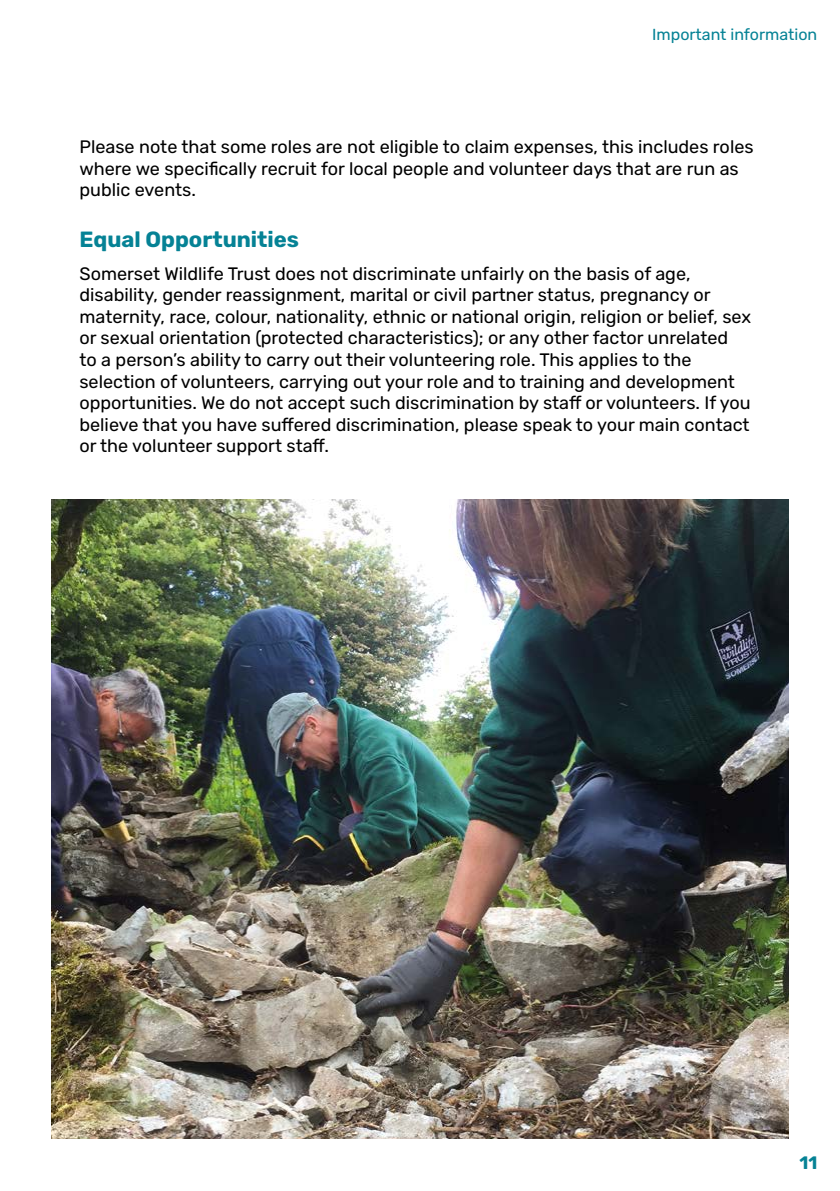
<style>
.page{position:relative;width:840px;height:1191px;background:#fff}
.page>*{position:absolute;margin:0;border:0;box-sizing:border-box;transform-origin:0 0}
.t1{font:700 22px "Rubik";color:#058295}
.t2{font:18px/21.6px "Rubik";color:#000}
.t3{font:700 18px "Rubik";color:#058295}
.t4{font:16px "Rubik";color:#058295}
</style>
<div class="page">
<img style="left:51px;top:499px;width:737px;height:639px">
<p class="t4" style="left:651px;top:25px;width:166px">Important information</p>
<p class="t2" style="left:79px;top:136px;width:675px">Please note that some roles are not eligible to claim expenses, this includes roles where we specifically recruit for local people and volunteer days that are run as public events.</p>
<p class="t1" style="left:79px;top:226px;width:221px">Equal Opportunities</p>
<p class="t2" style="left:79px;top:263px;width:673px">Somerset Wildlife Trust does not discriminate unfairly on the basis of age, disability, gender reassignment, marital or civil partner status, pregnancy or maternity, race, colour, nationality, ethnic or national origin, religion or belief, sex or sexual orientation (protected characteristics); or any other factor unrelated<br>to a person’s ability to carry out their volunteering role. This applies to the selection of volunteers, carrying out your role and to training and development opportunities. We do not accept such discrimination by staff or volunteers. If you believe that you have suffered discrimination, please speak to your main contact or the volunteer support staff.</p>
<p class="t3" style="left:798px;top:1152px;width:19px">11</p>
</div>
